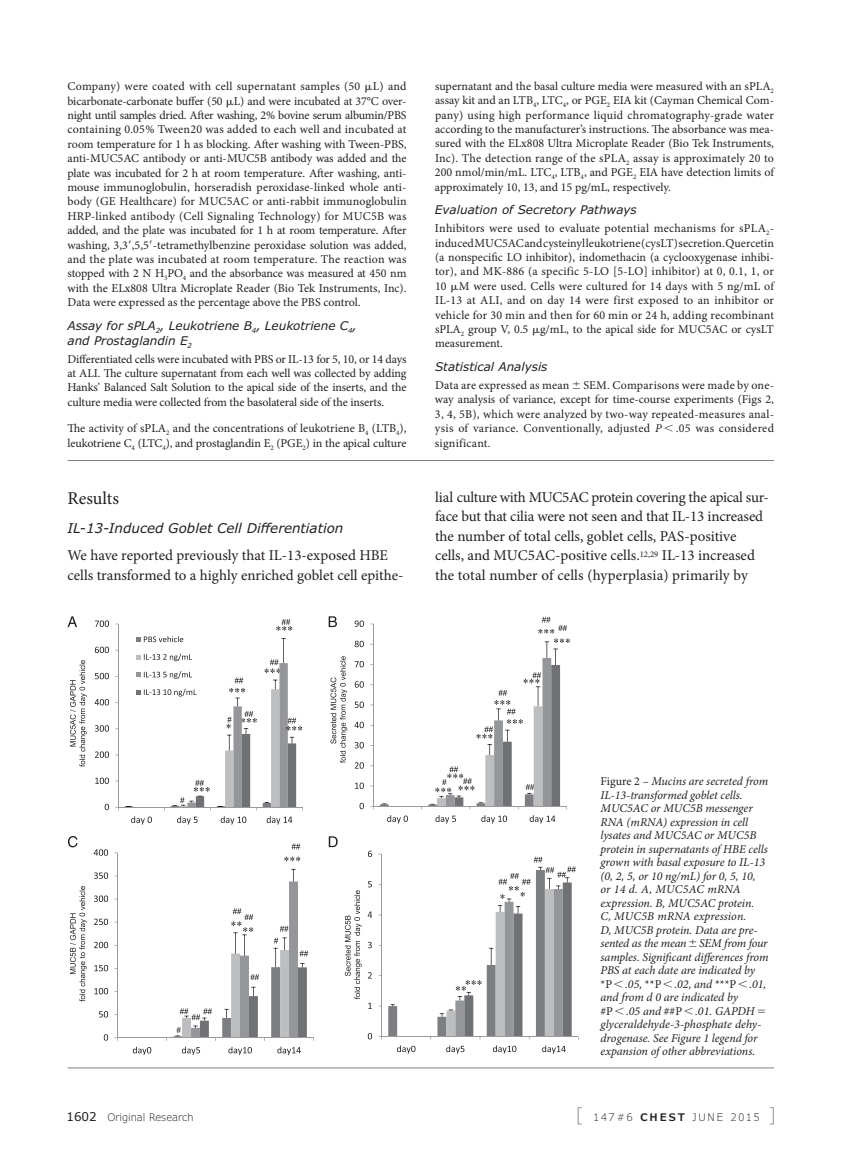
<style>
.page{position:relative;width:864px;height:1161px;background:#fff}
.page>*{position:absolute;margin:0;border:0;box-sizing:border-box;transform-origin:0 0}
.t1{font:18px "Minion Pro";color:#231f20}
.t2{font:15px/19.5px "Minion Pro";color:#231f20}
.t3{font:italic 13.5px "Verdana Pro";color:#231f20}
.t4{font:12px/14.4px "Minion Pro";letter-spacing:-.005em;color:#231f20;text-align:justify}
.t5{font:italic 12px/13.5px "Minion Pro";letter-spacing:-.005em;color:#231f20}
.t6{font:italic 12px/15px "Verdana Pro";color:#231f20}
.t7{font:300 10.5px "Verdana Pro";color:#231f20}
.t8{font:300 10.5px "Verdana Pro";letter-spacing:.18em;color:#231f20}
.s1{font-family:"Universal Greekwith Math Pi"}
.s2{font-family:"Mathematical Pi One"}
.s3{font-style:italic}
.s4{font-style:normal}
.s5{font-family:"Mathematical Pi One";font-style:normal}
.s6{font-family:"Universal Greekwith Math Pi";font-style:normal}
.s7{font-family:"Verdana";font-weight:400;font-size:12px}
.s8{font-size:18px;color:#808285}
.s9{font-weight:600}
</style>
<div class="page">
<hr style="left:68px;top:460px;width:706px;height:1px;background:#808285">
<hr style="left:68px;top:1068px;width:706px;height:1px;background:#808285">
<svg style="left:70px;top:660px;width:17px;height:107px"></svg>
<svg style="left:331px;top:656px;width:16px;height:107px"></svg>
<svg style="left:70px;top:886px;width:17px;height:116px"></svg>
<svg style="left:345px;top:890px;width:17px;height:109px"></svg>
<hr style="left:117px;top:853px;width:1px;height:185px;background:#989a9d">
<hr style="left:118px;top:1037px;width:196px;height:1px;background:#989a9d">
<svg style="left:104px;top:1034px;width:4px;height:7px"></svg>
<svg style="left:99px;top:1011px;width:9px;height:7px"></svg>
<svg style="left:94px;top:988px;width:14px;height:6px"></svg>
<svg style="left:94px;top:965px;width:14px;height:6px"></svg>
<svg style="left:94px;top:942px;width:14px;height:6px"></svg>
<svg style="left:94px;top:919px;width:14px;height:6px"></svg>
<svg style="left:94px;top:896px;width:14px;height:6px"></svg>
<svg style="left:94px;top:872px;width:14px;height:7px"></svg>
<svg style="left:94px;top:849px;width:14px;height:7px"></svg>
<svg style="left:133px;top:1047px;width:168px;height:8px"></svg>
<svg style="left:292px;top:844px;width:8px;height:5px"></svg>
<svg style="left:284px;top:857px;width:16px;height:4px"></svg>
<svg style="left:166px;top:869px;width:148px;height:172px"></svg>
<hr style="left:118px;top:624px;width:1px;height:183px;background:#989a9d">
<hr style="left:118px;top:807px;width:184px;height:1px;background:#989a9d">
<svg style="left:105px;top:804px;width:4px;height:6px"></svg>
<svg style="left:95px;top:778px;width:14px;height:6px"></svg>
<svg style="left:95px;top:751px;width:14px;height:7px"></svg>
<svg style="left:95px;top:725px;width:14px;height:7px"></svg>
<svg style="left:95px;top:699px;width:14px;height:6px"></svg>
<svg style="left:95px;top:673px;width:14px;height:6px"></svg>
<svg style="left:95px;top:647px;width:14px;height:6px"></svg>
<svg style="left:95px;top:620px;width:14px;height:7px"></svg>
<svg style="left:131px;top:816px;width:161px;height:9px"></svg>
<svg style="left:125px;top:619px;width:178px;height:191px"></svg>
<hr style="left:381px;top:854px;width:1px;height:182px;background:#989a9d">
<hr style="left:382px;top:1036px;width:196px;height:1px;background:#989a9d">
<svg style="left:368px;top:1033px;width:4px;height:6px"></svg>
<svg style="left:368px;top:1003px;width:4px;height:6px"></svg>
<svg style="left:368px;top:972px;width:4px;height:7px"></svg>
<svg style="left:368px;top:942px;width:4px;height:6px"></svg>
<svg style="left:368px;top:912px;width:4px;height:6px"></svg>
<svg style="left:368px;top:881px;width:4px;height:6px"></svg>
<svg style="left:368px;top:851px;width:4px;height:6px"></svg>
<svg style="left:388px;top:857px;width:191px;height:197px"></svg>
<hr style="left:373px;top:624px;width:1px;height:182px;background:#989a9d">
<hr style="left:373px;top:806px;width:194px;height:1px;background:#989a9d">
<svg style="left:360px;top:803px;width:4px;height:6px"></svg>
<svg style="left:355px;top:783px;width:9px;height:6px"></svg>
<svg style="left:355px;top:762px;width:9px;height:7px"></svg>
<svg style="left:355px;top:742px;width:9px;height:6px"></svg>
<svg style="left:354px;top:722px;width:10px;height:6px"></svg>
<svg style="left:355px;top:702px;width:9px;height:6px"></svg>
<svg style="left:355px;top:681px;width:9px;height:7px"></svg>
<svg style="left:355px;top:661px;width:9px;height:6px"></svg>
<svg style="left:355px;top:641px;width:9px;height:6px"></svg>
<svg style="left:355px;top:620px;width:9px;height:7px"></svg>
<svg style="left:387px;top:815px;width:168px;height:9px"></svg>
<svg style="left:380px;top:617px;width:190px;height:192px"></svg>
<svg style="left:68px;top:616px;width:9px;height:11px"></svg>
<svg style="left:329px;top:616px;width:8px;height:11px"></svg>
<svg style="left:68px;top:836px;width:9px;height:11px"></svg>
<svg style="left:329px;top:836px;width:9px;height:11px"></svg>
<p class="t4" style="left:67px;top:80px;width:341px">Company) were coated with cell supernatant samples (50 <span class="s1">M</span> L) and bicarbonate-carbonate buffer (50 <span class="s1">M</span> L) and were incubated at 37°C over&shy;night until samples dried. After washing, 2% bovine serum albumin/PBS containing 0.05% Tween20 was added to each well and incubated at room temperature for 1 h as blocking. After washing with Tween-PBS, anti-MUC5AC antibody or anti-MUC5B antibody was added and the plate was incubated for 2 h at room temperature. After washing, anti&shy;mouse immunoglobulin, horseradish peroxidase-linked whole anti&shy;body (GE Healthcare) for MUC5AC or anti-rabbit immunoglobulin HRP-linked antibody (Cell Signaling Technology) for MUC5B was added, and the plate was incubated for 1 h at room temperature. After washing, 3,3 <span class="s1">9</span> ,5,5 <span class="s1">9</span> -tetramethylbenzine peroxidase solution was added, and the plate was incubated at room temperature. The reaction was stopped with 2 N H <sub>3</sub> PO <sub>4</sub> and the absorbance was measured at 450 nm with the ELx808 Ultra Microplate Reader (Bio Tek Instruments, Inc).<br>Data were expressed as the percentage above the PBS control.</p>
<p class="t6" style="left:67px;top:319px;width:291px">Assay for sPLA <sub>2</sub>, Leukotriene B <sub>4</sub>, Leukotriene C <sub>4</sub>, and Prostaglandin E <sub>2</sub></p>
<p class="t4" style="left:68px;top:353px;width:341px">Differentiated cells were incubated with PBS or IL-13 for 5, 10, or 14 days at ALI. The culture supernatant from each well was collected by adding Hanks’ Balanced Salt Solution to the apical side of the inserts, and the culture media were collected from the basolateral side of the inserts.</p>
<p class="t4" style="left:68px;top:422px;width:341px">The activity of sPLA <sub>2</sub> and the concentrations of leukotriene B <sub>4</sub> (LTB <sub>4</sub> ), leukotriene C <sub>4</sub> (LTC <sub>4</sub> ), and prostaglandin E <sub>2</sub> (PGE <sub>2</sub> ) in the apical culture</p>
<h1 class="t1" style="left:68px;top:491px;width:53px">Results</h1>
<p class="t3" style="left:68px;top:522px;width:278px">IL-13-Induced Goblet Cell Differentiation</p>
<p class="t2" style="left:68px;top:546px;width:337px;line-height:20.4px">We have reported previously that IL-13-exposed HBE cells transformed to a highly enriched goblet cell epithe-</p>
<p class="t4" style="left:435px;top:80px;width:341px">supernatant and the basal culture media were measured with an sPLA <sub>2 </sub>assay kit and an LTB <sub>4</sub> , LTC <sub>4</sub> , or PGE <sub>2</sub> EIA kit (Cayman Chemical Com&shy;pany) using high performance liquid chromatography -grade water according to the manufacturer’s instructions. The absorbance was mea&shy;sured with the ELx808 Ultra Microplate Reader (Bio Tek Instruments, Inc). The detection range of the sPLA <sub>2</sub> assay is approximately 20 to 200 nmol/min/mL. LTC <sub>4</sub> , LTB <sub>4</sub> , and PGE <sub>2</sub> EIA have detection limits of approximately 10, 13, and 15 pg/mL, respectively .</p>
<p class="t6" style="left:435px;top:203px;width:203px">Evaluation of Secretory Pathways</p>
<p class="t4" style="left:435px;top:222px;width:341px">Inhibitors were used to evaluate potential mechanisms for sPLA <sub>2</sub> - induced MUC5AC and cysteinyl leukotriene (cysLT) secretion. Quercetin (a nonspecific LO inhibitor), indomethacin (a cyclooxygenase inhibi&shy;tor), and MK-886 (a specific 5-LO [5-LO] inhibitor) at 0, 0.1, 1, or 10 <span class="s1">M</span> M were used. Cells were cultured for 14 days with 5 ng/mL of IL-13 at ALI, and on day 14 were first exposed to an inhibitor or vehicle for 30 min and then for 60 min or 24 h, adding recombinant sPLA <sub>2</sub> group V, 0.5 <span class="s1">M</span> g/mL, to the apical side for MUC5AC or cysLT measurement.</p>
<p class="t6" style="left:435px;top:360px;width:114px">Statistical Analysis</p>
<p class="t4" style="left:435px;top:379px;width:341px">Data are expressed as mean <span class="s2">-</span> SEM. Comparisons were made by one&shy;way analysis of variance, except for time-course experiments ( Figs 2, 3, 4, 5B ), which were analyzed by two-way repeated-measures anal&shy;ysis of variance. Conventionally, adjusted <span class="s3">P</span> <span class="s1">,</span> .05 was considered significant.</p>
<p class="t2" style="left:435px;top:489px;width:335px">lial culture with MUC5AC protein covering the apical sur&shy;face but that cilia were not seen and that IL-13 increased the number of total cells, goblet cells, PAS-positive cells, and MUC5AC-positive cells. <sup>12,29</sup> IL-13 increased the total number of cells (hyperplasia) primarily by</p>
<p class="t5" style="left:601px;top:776px;width:169px"><span class="s4">Figure 2</span> – Mucins are secreted from<br>IL-13-transformed goblet cells.<br>MUC5AC or MUC5B messenger<br>RNA (mRNA) expression in cell lysates and MUC5AC or MUC5B protein in supernatants of HBE cells grown with basal exposure to IL-13 (0, 2, 5, or 10 ng/mL) for 0, 5, 10, or 14 d. A, MUC5AC mRNA expression. B, MUC5AC protein.<br>C, MUC5B mRNA expression.<br>D, MUC5B protein. Data are pre&shy;sented as the mean <span class="s5">-</span> SEM from four samples. Significant differences from<br>PBS at each date are indicated by<br><span class="s4">* P</span> <span class="s6">,</span> .05, <span class="s4">** P</span> <span class="s6">,</span> .02, and <span class="s4">*** P</span> <span class="s6">,</span> .01, and from d 0 are indicated by<br><span class="s4"># P</span> <span class="s6">,</span> .05 and <span class="s4">## P</span> <span class="s6">,</span> .01. GAPDH <span class="s6">5 </span>glyceraldehyde-3-phosphate dehy&shy;drogenase. See Figure 1 legend for expansion of other abbreviations.</p>
<p class="t7" style="left:66px;top:1112px;width:129px"><span class="s7">1602</span> Original Research</p>
<p class="t8" style="left:576px;top:1112px;width:202px"><span class="s8">[</span> 147 # 6 <span class="s9">CHEST</span> JUNE 2015 <span class="s8">]</span></p>
</div>
